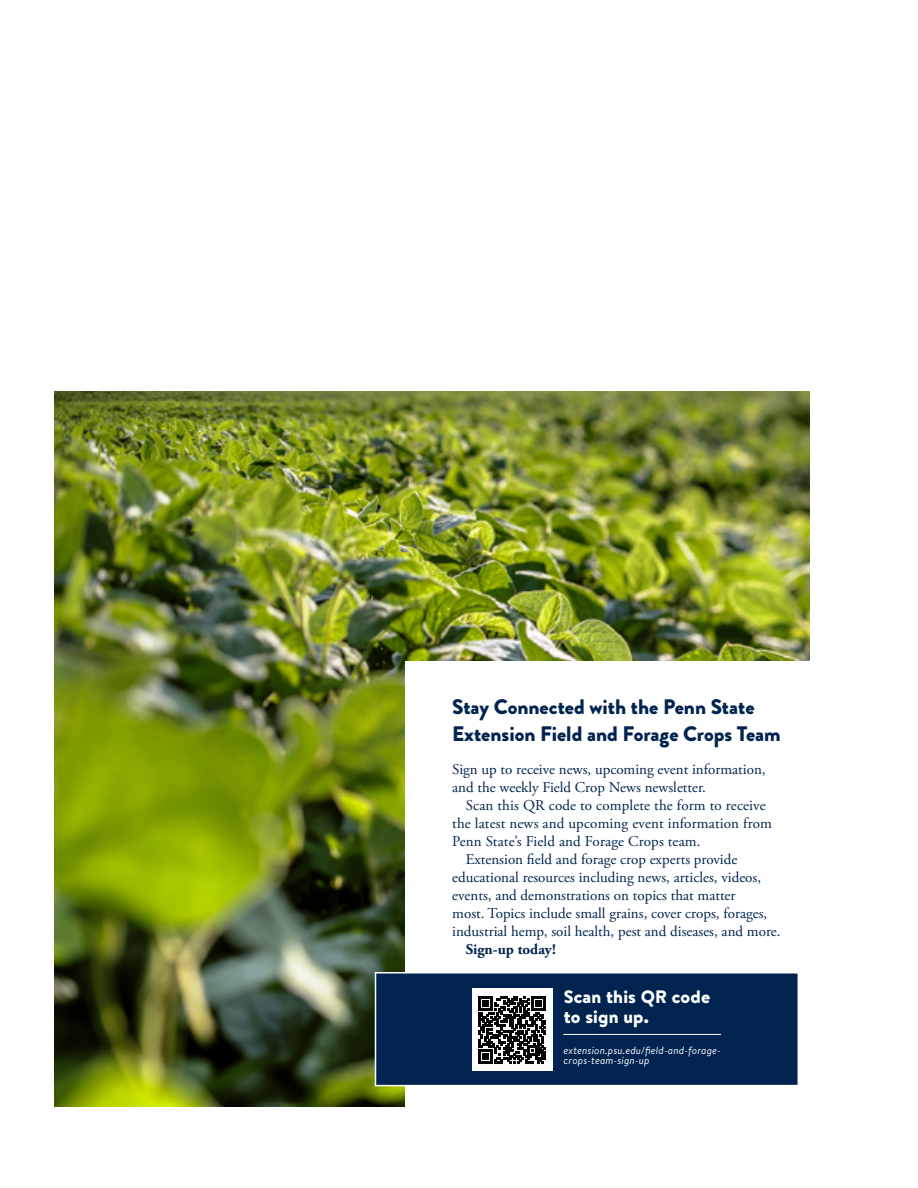
<style>
.page{position:relative;width:918px;height:1188px;background:#fff}
.page>*{position:absolute;margin:0;border:0;box-sizing:border-box;transform-origin:0 0}
.t1{font:900 21px/27px "Brandon Grotesque";color:#00244f}
.t2{font:900 18px/19.5px "Brandon Text";letter-spacing:.01em;color:#fff}
.t3{font:15px/18px "Adobe Garamond Pro";color:#00244f}
.t4{font:700 15px "Adobe Garamond Pro";color:#00244f}
.t5{font:italic 10.5px/10.5px "Brandon Text";letter-spacing:.01em;color:#fff}
</style>
<div class="page">
<img style="left:54px;top:392px;width:756px;height:715px">
<div style="left:405px;top:662px;width:419px;height:448px;background:#fff"></div>
<div style="left:375px;top:972px;width:424px;height:114px;background:#00244f;border:2px solid #fff"></div>
<div style="left:472px;top:988px;width:81px;height:81px;background:#fff"></div>
<hr style="left:563px;top:1034px;width:158px;height:1px;background:#fff">
<div style="left:472px;top:990px;width:81px;height:81px;background:#fff"></div>
<svg style="left:478px;top:996px;width:68px;height:67px"></svg>
<p class="t1" style="left:452px;top:694px;width:330px">Stay Connected with the Penn State<br>Extension Field and Forage Crops Team</p>
<p class="t3" style="left:452px;top:761px;width:315px">Sign up to receive news, upcoming event information, and the weekly Field Crop News newsletter.</p>
<p class="t3" style="left:452px;top:797px;width:321px;text-indent:14px">Scan this QR code to complete the form to receive the latest news and upcoming event information from<br>Penn State’s Field and Forage Crops team.</p>
<p class="t3" style="left:452px;top:851px;width:330px;text-indent:14px">Extension field and forage crop experts provide educational resources including news, articles, videos, events, and demonstrations on topics that matter<br>most. Topics include small grains, cover crops, forages, industrial hemp, soil health, pest and diseases, and more.</p>
<p class="t4" style="left:466px;top:941px;width:92px">Sign-up today!</p>
<p class="t2" style="left:564px;top:987px;width:148px">Scan this QR code to sign up.</p>
<p class="t5" style="left:564px;top:1045px;width:159px">extension.psu.edu/field-and-forage&shy;crops-team-sign-up</p>
</div>
